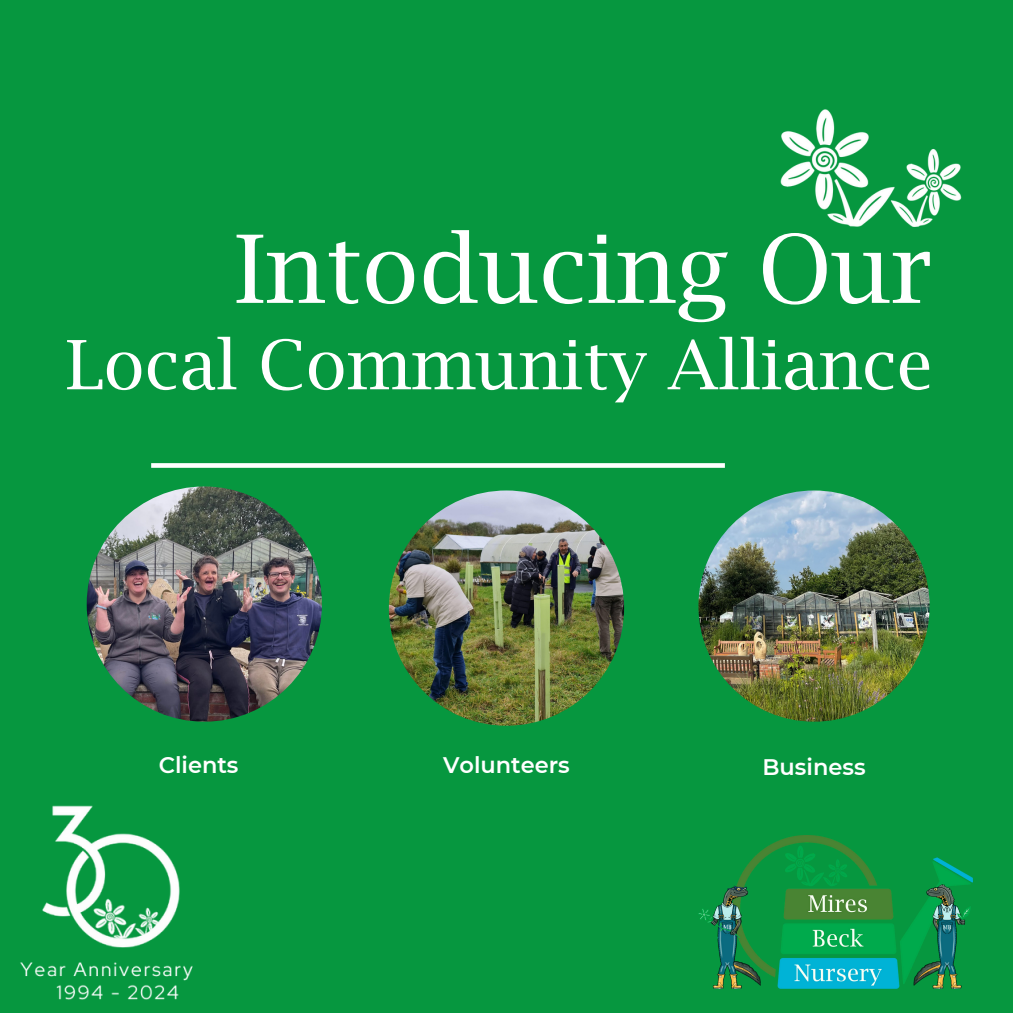
<style>
.page{position:relative;width:1013px;height:1013px;background:#fff}
.page>*{position:absolute;margin:0;border:0;box-sizing:border-box;transform-origin:0 0}
.t1{font:94.38px "Lucida Bright";color:#fff}
.t2{font:68.12px "Lucida Bright";color:#fff}
.t3{font:600 22.5px "Montserrat";color:#fff}
</style>
<div class="page">
<div style="left:0;top:0;width:1012px;height:1012px;background:#06973f"></div>
<div style="left:151px;top:463px;width:574px;height:5px;background:#fff"></div>
<img style="left:780px;top:109px;width:181px;height:118px">
<img style="left:20px;top:805px;width:173px;height:195px">
<img style="left:389px;top:490px;width:235px;height:235px;border-radius:50%">
<img style="left:87px;top:486px;width:235px;height:235px;border-radius:50%">
<img style="left:698px;top:490px;width:231px;height:231px;border-radius:50%">
<img style="left:698px;top:835px;width:274px;height:153px">
<h1 class="t1" style="left:234px;top:212px;width:699px">Intoducing Our</h1>
<p class="t2" style="left:66px;top:323px;width:868px">Local Community Alliance</p>
<p class="t3" style="left:159px;top:751px;width:81px">Clients</p>
<p class="t3" style="left:443px;top:751px;width:128px">Volunteers</p>
<p class="t3" style="left:762px;top:752px;width:105px">Business</p>
</div>
